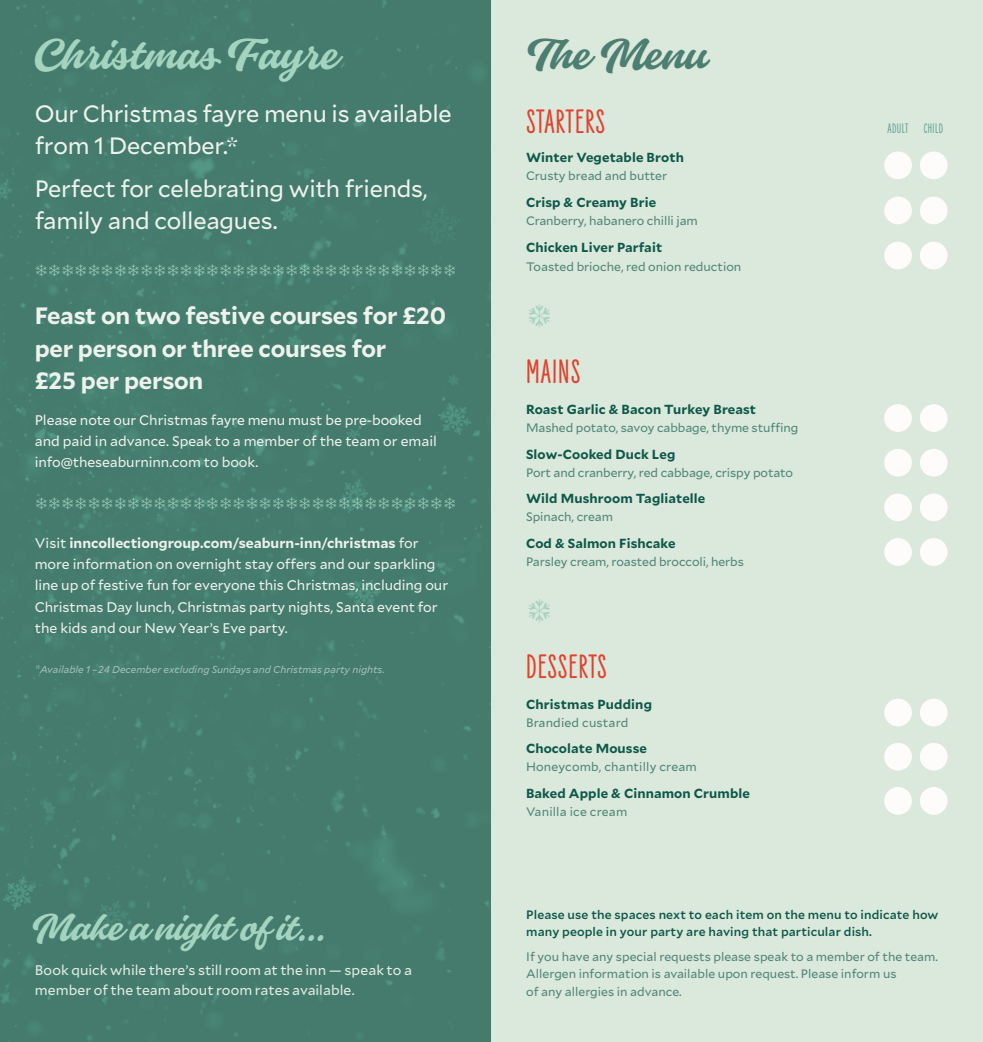
<style>
.page{position:relative;width:983px;height:1042px;background:#fff}
.page>*{position:absolute;margin:0;border:0;box-sizing:border-box;transform-origin:0 0}
.t1{font:47.25px "Monteria";color:#a4d4c0}
.t2{font:47.25px "Monteria";color:#4c7e71}
.t3{font:41.12px "Monteria";letter-spacing:-.02em;color:#a4d4c0}
.t4{font:900 34.65px "Erika";letter-spacing:.03em;color:#e1412d}
.t5{font:23.62px/32.4px "Mallory";letter-spacing:-.01em;color:#eef2ed}
.t6{font:700 23.62px/32.4px "Mallory";letter-spacing:-.01em;color:#eef2ed}
.t7{font:900 14.17px "Erika";letter-spacing:.03em;color:#63a395}
.t8{font:14px/21.2px "Mallory";letter-spacing:-.005em;color:#eef2ed}
.t9{font:14px/20.7px "Mallory";letter-spacing:.005em;color:#e4eee5}
.t10{font:700 13.12px "Mallory";letter-spacing:.01em;color:#0c5849}
.t11{font:12.25px/17.5px "Mallory";color:#4e8576}
.t12{font:500 12.25px/17.5px "Mallory";letter-spacing:.01em;color:#0c5849}
.t13{font:italic 10.15px "Mallory";color:#a2c2b9}
.s1{font-family:"Centra No.1"}
.s2{font-weight:700}
</style>
<div class="page">
<div style="left:0;top:0;width:491px;height:1042px;background:#447b6c"></div>
<div style="left:491px;top:0;width:491px;height:1042px;background:#dbe8dc"></div>
<div style="left:883px;top:151px;width:28px;height:28px;background:#fefcfa;border-radius:50%"></div>
<div style="left:919px;top:151px;width:28px;height:28px;background:#fefcfa;border-radius:50%"></div>
<div style="left:883px;top:404px;width:28px;height:28px;background:#fefcfa;border-radius:50%"></div>
<div style="left:919px;top:404px;width:28px;height:28px;background:#fefcfa;border-radius:50%"></div>
<div style="left:883px;top:197px;width:28px;height:27px;background:#fefcfa;border-radius:50%"></div>
<div style="left:919px;top:197px;width:28px;height:27px;background:#fefcfa;border-radius:50%"></div>
<div style="left:883px;top:538px;width:28px;height:28px;background:#fefcfa;border-radius:50%"></div>
<div style="left:919px;top:538px;width:28px;height:28px;background:#fefcfa;border-radius:50%"></div>
<div style="left:883px;top:493px;width:28px;height:28px;background:#fefcfa;border-radius:50%"></div>
<div style="left:919px;top:493px;width:28px;height:28px;background:#fefcfa;border-radius:50%"></div>
<div style="left:883px;top:699px;width:28px;height:27px;background:#fefcfa;border-radius:50%"></div>
<div style="left:919px;top:699px;width:28px;height:27px;background:#fefcfa;border-radius:50%"></div>
<div style="left:883px;top:743px;width:28px;height:27px;background:#fefcfa;border-radius:50%"></div>
<div style="left:919px;top:743px;width:28px;height:27px;background:#fefcfa;border-radius:50%"></div>
<div style="left:883px;top:242px;width:28px;height:27px;background:#fefcfa;border-radius:50%"></div>
<div style="left:919px;top:242px;width:28px;height:27px;background:#fefcfa;border-radius:50%"></div>
<div style="left:883px;top:787px;width:28px;height:28px;background:#fefcfa;border-radius:50%"></div>
<div style="left:919px;top:787px;width:28px;height:28px;background:#fefcfa;border-radius:50%"></div>
<div style="left:883px;top:449px;width:28px;height:27px;background:#fefcfa;border-radius:50%"></div>
<div style="left:919px;top:449px;width:28px;height:27px;background:#fefcfa;border-radius:50%"></div>
<div style="left:36px;top:265px;width:419px;height:11px;background:#447b6c"></div>
<div style="left:36px;top:497px;width:419px;height:12px;background:#447b6c"></div>
<h1 class="t1" style="left:33px;top:22px;width:306px">Christmas Fayre</h1>
<h3 class="t5" style="left:35px;top:96px;width:418px">Our Christmas fayre menu is available from 1 December.*</h3>
<h3 class="t5" style="left:35px;top:171px;width:394px;line-height:32.9px">Perfect for celebrating with friends, family and colleagues.</h3>
<h3 class="t6" style="left:35px;top:298px;width:413px">Feast on two festive courses for £20 per person or three courses for<br>£25 per person</h3>
<p class="t8" style="left:35px;top:408px;width:403px">Please note our Christmas fayre menu must be pre-booked and paid in advance. Speak to a member of the team or email info<span class="s1">@</span>theseaburninn.com to book.</p>
<p class="t8" style="left:35px;top:532px;width:415px">Visit <span class="s2">inncollectiongroup.com/seaburn-inn/christmas</span> for more information on overnight stay offers and our sparkling line up of festive fun for everyone this Christmas, including our Christmas Day lunch, Christmas party nights, Santa event for the kids and our New Year’s Eve party.</p>
<p class="t13" style="left:35px;top:662px;width:351px">*Available 1 – 24 December excluding Sundays and Christmas party nights.</p>
<h2 class="t3" style="left:30px;top:899px;width:299px">Make a night of it…</h2>
<p class="t9" style="left:35px;top:958px;width:379px">Book quick while there’s still room at the inn — speak to a member of the team about room rates available.</p>
<h1 class="t2" style="left:526px;top:23px;width:182px">The Menu</h1>
<h3 class="t4" style="left:526px;top:102px;width:80px">STARTERS</h3>
<p class="t10" style="left:526px;top:148px;width:159px">Winter Vegetable Broth</p>
<p class="t11" style="left:526px;top:166px;width:143px">Crusty bread and butter</p>
<p class="t10" style="left:526px;top:193px;width:132px">Crisp &amp; Creamy Brie</p>
<p class="t11" style="left:526px;top:212px;width:173px">Cranberry, habanero chilli jam</p>
<p class="t10" style="left:526px;top:237px;width:138px">Chicken Liver Parfait</p>
<p class="t11" style="left:526px;top:257px;width:217px">Toasted brioche, red onion reduction</p>
<h3 class="t4" style="left:526px;top:352px;width:55px">MAINS</h3>
<p class="t10" style="left:526px;top:400px;width:231px">Roast Garlic &amp; Bacon Turkey Breast</p>
<p class="t11" style="left:526px;top:419px;width:274px">Mashed potato, savoy cabbage, thyme stuffing</p>
<p class="t10" style="left:526px;top:444px;width:151px">Slow-Cooked Duck Leg</p>
<p class="t11" style="left:526px;top:463px;width:268px">Port and cranberry, red cabbage, crispy potato</p>
<p class="t10" style="left:526px;top:489px;width:181px">Wild Mushroom Tagliatelle</p>
<p class="t11" style="left:526px;top:508px;width:89px">Spinach, cream</p>
<p class="t10" style="left:526px;top:533px;width:151px">Cod &amp; Salmon Fishcake</p>
<p class="t11" style="left:526px;top:552px;width:219px">Parsley cream, roasted broccoli, herbs</p>
<h3 class="t4" style="left:526px;top:647px;width:82px">DESSERTS</h3>
<p class="t10" style="left:526px;top:694px;width:127px">Christmas Pudding</p>
<p class="t11" style="left:526px;top:713px;width:104px">Brandied custard</p>
<p class="t10" style="left:526px;top:738px;width:122px">Chocolate Mousse</p>
<p class="t11" style="left:526px;top:757px;width:172px">Honeycomb, chantilly cream</p>
<p class="t10" style="left:526px;top:783px;width:225px">Baked Apple &amp; Cinnamon Crumble</p>
<p class="t11" style="left:526px;top:802px;width:103px">Vanilla ice cream</p>
<p class="t7" style="left:887px;top:121px;width:57px">ADULT CHILD</p>
<p class="t12" style="left:526px;top:905px;width:413px">Please use the spaces next to each item on the menu to indicate how many people in your party are having that particular dish.</p>
<p class="t11" style="left:526px;top:947px;width:412px">If you have any special requests please speak to a member of the team.<br>Allergen information is available upon request. Please inform us<br>of any allergies in advance.</p>
</div>
